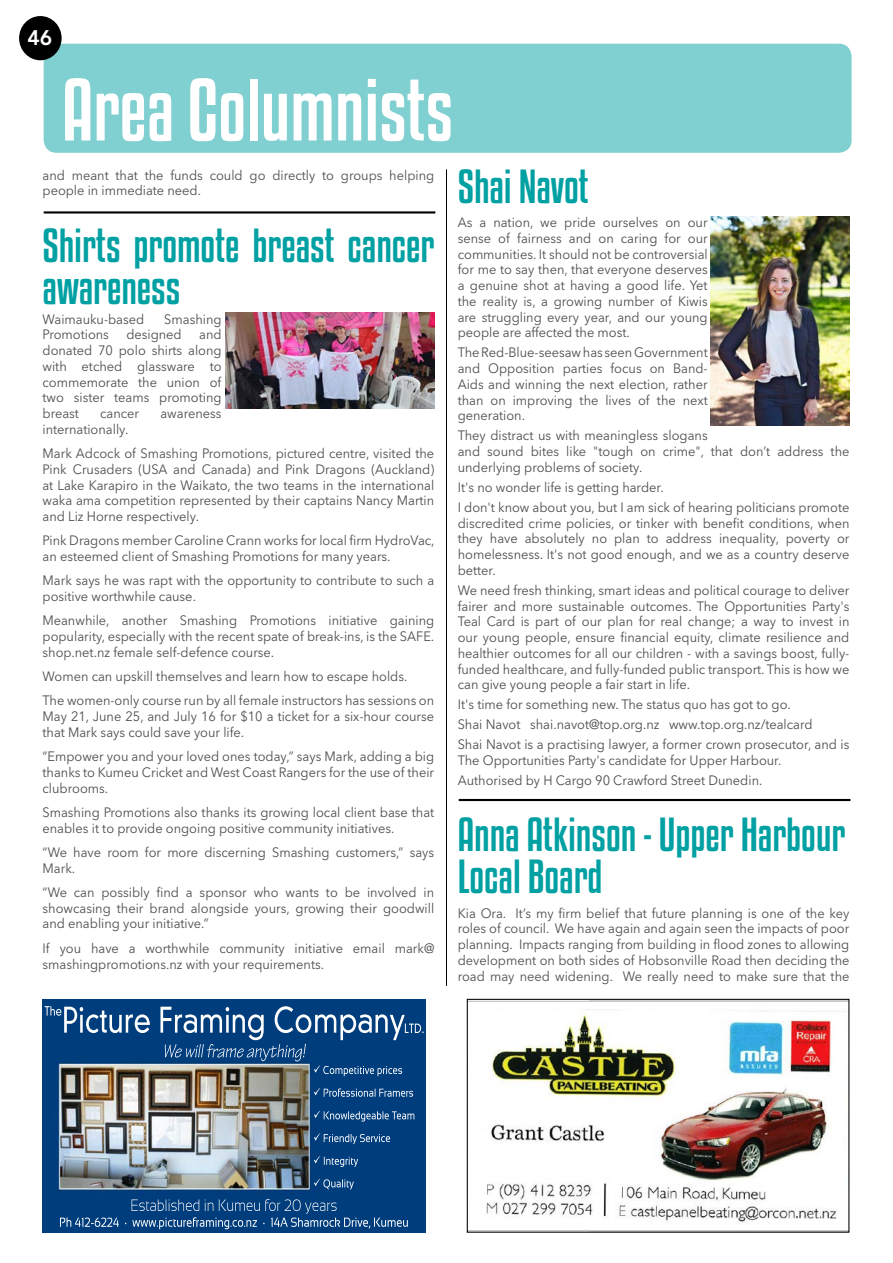
<style>
.page{position:relative;width:893px;height:1263px;background:#fff}
.page>*{position:absolute;margin:0;border:0;box-sizing:border-box;transform-origin:0 0}
.t1{font:78px "Kenyan Coffee Rg";color:#fff}
.t2{font:42px/42px "Kenyan Coffee Rg";color:#00a0a3}
.t3{font:800 21px "Avenir LT Std";color:#fff}
.t4{font:13.5px/15.8px "Avenir Next LT Pro";color:#4d4d4f;text-align:justify;scale:.95 1}
</style>
<div class="page">
<div style="left:44px;top:44px;width:808px;height:109px;background:#80cfd1;border-radius:13px"></div>
<div style="left:19px;top:16px;width:43px;height:44px;background:#000;border-radius:50%"></div>
<hr style="left:446px;top:169px;width:1px;height:817px;background:#000">
<hr style="left:459px;top:799px;width:391px;height:2px;background:#000">
<img style="left:43px;top:1000px;width:382px;height:233px">
<img style="left:165px;top:1044px;width:141px;height:13px">
<img style="left:469px;top:1001px;width:378px;height:230px">
<div style="left:467px;top:999px;width:382px;height:234px;border:1px solid #000"></div>
<hr style="left:44px;top:211px;width:391px;height:3px;background:#000">
<img style="left:711px;top:217px;width:138px;height:208px">
<img style="left:226px;top:312px;width:208px;height:97px">
<p class="t3" style="left:27px;top:25px;width:26px">46</p>
<p class="t1" style="left:62px;top:57px;width:393px">Area Columnists</p>
<p class="t4" style="left:43px;top:167px;width:414px">and meant that the funds could go directly to groups helping people in immediate need.</p>
<p class="t2" style="left:43px;top:222px;width:393px">Shirts promote breast cancer awareness</p>
<p class="t4" style="left:43px;top:311px;width:109px">Waimauku-based</p>
<p class="t4" style="left:164px;top:311px;width:62px">Smashing</p>
<p class="t4" style="left:43px;top:327px;width:71px">Promotions</p>
<p class="t4" style="left:126px;top:327px;width:60px">designed</p>
<p class="t2" style="left:458px;top:164px;width:132px">Shai Navot</p>
<p class="t4" style="left:458px;top:214px;width:265px">As a nation, we pride ourselves on our sense of fairness and on caring for our communities. It should not be controversial for me to say then, that everyone deserves a genuine shot at having a good life. Yet the reality is, a growing number of Kiwis are struggling every year, and our young people are affected the most.</p>
<p class="t4" style="left:458px;top:345px;width:265px">The Red-Blue-seesaw has seen Government and Opposition parties focus on Band-Aids and winning the next election, rather than on improving the lives of the next generation.</p>
<p class="t4" style="left:458px;top:428px;width:414px;text-align:left">They distract us with meaningless slogans<br>and sound bites like "tough on crime", that don’t address the underlying problems of society.</p>
<p class="t4" style="left:458px;top:479px;width:218px">It's no wonder life is getting harder.</p>
<p class="t4" style="left:458px;top:499px;width:414px">I don't know about you, but I am sick of hearing politicians promote discredited crime policies, or tinker with benefit conditions, when they have absolutely no plan to address inequality, poverty or homelessness. It's not good enough, and we as a country deserve better.</p>
<p class="t4" style="left:458px;top:582px;width:414px">We need fresh thinking, smart ideas and political courage to deliver fairer and more sustainable outcomes. The Opportunities Party's Teal Card is part of our plan for real change; a way to invest in our young people, ensure financial equity, climate resilience and healthier outcomes for all our children - with a savings boost, fully&shy;funded healthcare, and fully-funded public transport. This is how we can give young people a fair start in life.</p>
<p class="t4" style="left:458px;top:697px;width:352px">It's time for something new. The status quo has got to go.</p>
<p class="t4" style="left:458px;top:717px;width:375px">Shai Navot shai.navot@top.org.nz www.top.org.nz/tealcard</p>
<p class="t4" style="left:458px;top:737px;width:414px">Shai Navot is a practising lawyer, a former crown prosecutor, and is<br>The Opportunities Party's candidate for Upper Harbour.</p>
<p class="t4" style="left:458px;top:772px;width:322px">Authorised by H Cargo 90 Crawford Street Dunedin.</p>
<p class="t2" style="left:458px;top:812px;width:389px">Anna Atkinson - Upper Harbour<br>Local Board</p>
<p class="t4" style="left:458px;top:905px;width:414px">Kia Ora. It’s my firm belief that future planning is one of the key roles of council. We have again and again seen the impacts of poor planning. Impacts ranging from building in flood zones to allowing development on both sides of Hobsonville Road then deciding the road may need widening. We really need to make sure that the</p>
<p class="t4" style="left:43px;top:327px;width:190px;text-indent:157px">and donated 70 polo shirts along with etched glassware to commemorate the union of two sister teams promoting breast</p>
<p class="t4" style="left:100px;top:405px;width:43px">cancer</p>
<p class="t4" style="left:160px;top:405px;width:66px">awareness</p>
<p class="t4" style="left:43px;top:421px;width:92px">internationally.</p>
<p class="t4" style="left:43px;top:445px;width:414px">Mark Adcock of Smashing Promotions, pictured centre, visited the Pink Crusaders (USA and Canada) and Pink Dragons (Auckland) at Lake Karapiro in the Waikato, the two teams in the international waka ama competition represented by their captains Nancy Martin and Liz Horne respectively.</p>
<p class="t4" style="left:43px;top:533px;width:414px">Pink Dragons member Caroline Crann works for local firm HydroVac, an esteemed client of Smashing Promotions for many years.</p>
<p class="t4" style="left:43px;top:573px;width:414px">Mark says he was rapt with the opportunity to contribute to such a positive worthwhile cause.</p>
<p class="t4" style="left:43px;top:613px;width:414px">Meanwhile, another Smashing Promotions initiative gaining popularity, especially with the recent spate of break-ins, is the SAFE. shop.net.nz female self-defence course.</p>
<p class="t4" style="left:43px;top:668px;width:386px">Women can upskill themselves and learn how to escape holds.</p>
<p class="t4" style="left:43px;top:693px;width:414px">The women-only course run by all female instructors has sessions on May 21, June 25, and July 16 for $10 a ticket for a six-hour course that Mark says could save your life.</p>
<p class="t4" style="left:43px;top:748px;width:414px">“Empower you and your loved ones today,” says Mark, adding a big thanks to Kumeu Cricket and West Coast Rangers for the use of their clubrooms.</p>
<p class="t4" style="left:43px;top:804px;width:414px">Smashing Promotions also thanks its growing local client base that enables it to provide ongoing positive community initiatives.</p>
<p class="t4" style="left:43px;top:844px;width:414px">“We have room for more discerning Smashing customers,” says<br>Mark.</p>
<p class="t4" style="left:43px;top:884px;width:414px">“We can possibly find a sponsor who wants to be involved in showcasing their brand alongside yours, growing their goodwill and enabling your initiative.”</p>
<p class="t4" style="left:43px;top:940px;width:414px">If you have a worthwhile community initiative email mark@ smashingpromotions.nz with your requirements.</p>
</div>
